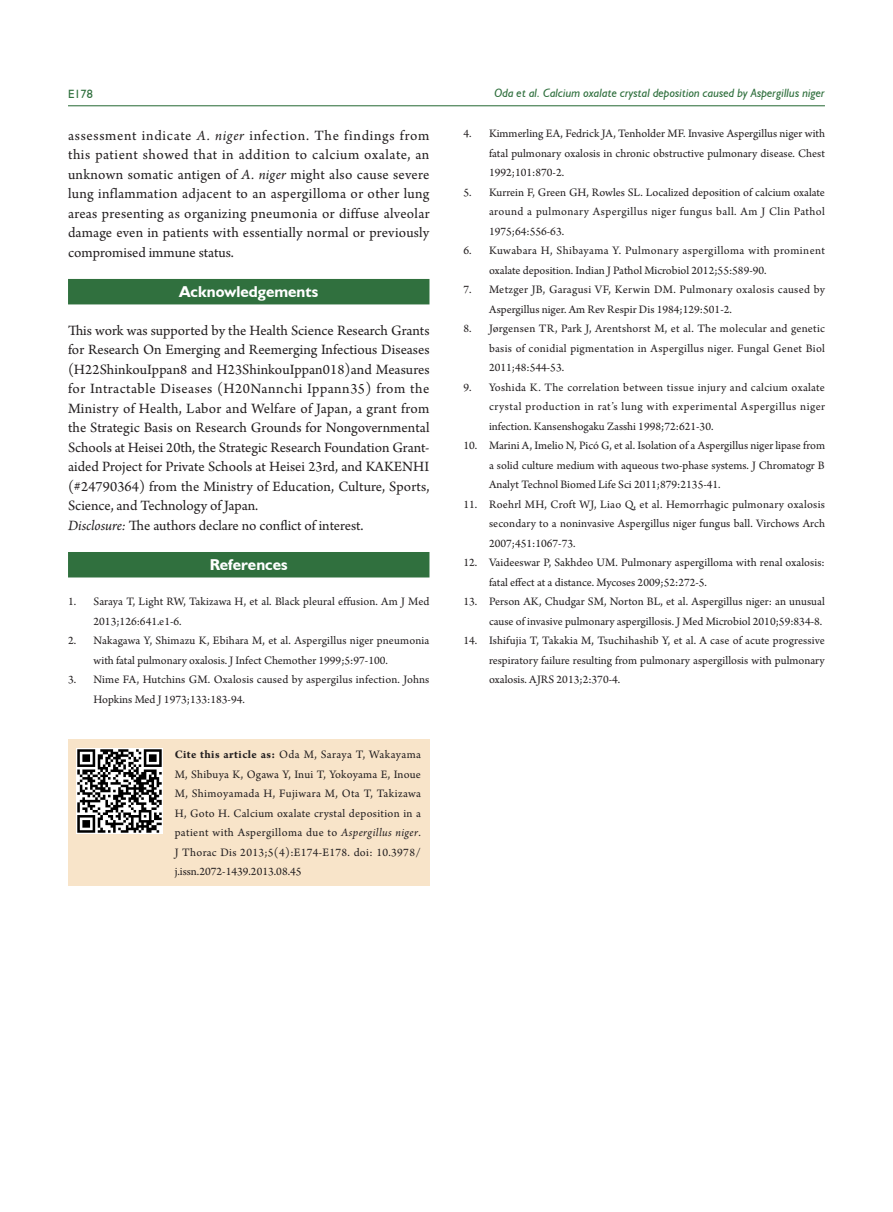
<style>
.page{position:relative;width:893px;height:1212px;background:#fff}
.page>*{position:absolute;margin:0;border:0;box-sizing:border-box;transform-origin:0 0}
.一级标题-JTD-1行{font:700 15.75px "Humanist 521 BT";color:#fff}
.t1{font:15px/19.5px "Arno Pro";color:#231f20;text-align:justify}
.t2{font:12px/19.5px "Arno Pro";letter-spacing:.005em;color:#231f20;text-align:justify}
.t3{font:12px/19.5px "Arno Pro";letter-spacing:.025em;color:#231f20}
.t4{font:italic 12px "Humanist 521 BT";color:#30703e}
.t5{font:12px "Humanist 521 BT";color:#30703e}
.s1{font-style:italic}
.s2{font-weight:700}
</style>
<div class="page">
<hr style="left:68px;top:105px;width:757px;height:1px;background:#30703e">
<div style="left:68px;top:740px;width:361px;height:146px;background:#f8e4c9"></div>
<div style="left:68px;top:279px;width:361px;height:25px;background:#30703e"></div>
<div style="left:68px;top:552px;width:361px;height:25px;background:#30703e"></div>
<img style="left:77px;top:748px;width:85px;height:86px">
<p class="t5" style="left:68px;top:86px;width:26px">E178</p>
<p class="t4" style="left:494px;top:86px;width:332px">Oda et al. Calcium oxalate crystal deposition caused by Aspergillus niger</p>
<p class="t1" style="left:68px;top:126px;width:363px">assessment indicate <span class="s1">A. niger</span> infection. The findings from this patient showed that in addition to calcium oxalate, an unknown somatic antigen of <span class="s1">A. niger</span> might also cause severe lung inflammation adjacent to an aspergilloma or other lung areas presenting as organizing pneumonia or diffuse alveolar damage even in patients with essentially normal or previously compromised immune status.</p>
<p class="一级标题-JTD-1行" style="left:179px;top:282px;width:140px">Acknowledgements</p>
<p class="t1" style="left:68px;top:321px;width:363px">This work was supported by the Health Science Research Grants for Research On Emerging and Reemerging Infectious Diseases (H22ShinkouIppan8 and H23ShinkouIppan018)and Measures for Intractable Diseases (H20Nannchi Ippann35) from the Ministry of Health, Labor and Welfare of Japan, a grant from the Strategic Basis on Research Grounds for Nongovernmental Schools at Heisei 20th, the Strategic Research Foundation Grant&shy;aided Project for Private Schools at Heisei 23rd, and KAKENHI (#24790364) from the Ministry of Education, Culture, Sports, Science, and Technology of Japan.</p>
<p class="t1" style="left:68px;top:516px;width:297px"><span class="s1">Disclosure:</span> The authors declare no conflict of interest.</p>
<p class="一级标题-JTD-1行" style="left:210px;top:555px;width:79px">References</p>
<p class="t2" style="left:94px;top:593px;width:337px;text-indent:-26px">1. Saraya T, Light RW, Takizawa H, et al. Black pleural effusion. Am J Med<br>2013;126:641.e1-6.</p>
<p class="t2" style="left:94px;top:632px;width:337px;text-indent:-26px">2. Nakagawa Y, Shimazu K, Ebihara M, et al. Aspergillus niger pneumonia with fatal pulmonary oxalosis. J Infect Chemother 1999;5:97-100.</p>
<p class="t2" style="left:94px;top:671px;width:337px;text-indent:-26px">3. Nime FA, Hutchins GM. Oxalosis caused by aspergilus infection. Johns<br>Hopkins Med J 1973;133:183-94.</p>
<p class="t2" style="left:175px;top:745px;width:248px"><span class="s2">Cite this article as:</span> Oda M, Saraya T, Wakayama M, Shibuya K, Ogawa Y, Inui T, Yokoyama E, Inoue M, Shimoyamada H, Fujiwara M, Ota T, Takizawa H, Goto H. Calcium oxalate crystal deposition in a patient with Aspergilloma due to <span class="s1">Aspergillus niger</span>.<br>J Thorac Dis 2013;5(4):E174-E178. doi: 10.3978/ j.issn.2072-1439.2013.08.45</p>
<p class="t2" style="left:489px;top:125px;width:337px;text-indent:-26px">4. Kimmerling EA, Fedrick JA, Tenholder MF. Invasive Aspergillus niger with fatal pulmonary oxalosis in chronic obstructive pulmonary disease. Chest 1992;101:870-2.</p>
<p class="t2" style="left:489px;top:183px;width:337px;text-indent:-26px">5. Kurrein F, Green GH, Rowles SL. Localized deposition of calcium oxalate around a pulmonary Aspergillus niger fungus ball. Am J Clin Pathol 1975;64:556-63.</p>
<p class="t3" style="left:489px;top:242px;width:337px;text-indent:-26px">6. Kuwabara H, Shibayama Y. Pulmonary aspergilloma with prominent oxalate deposition. Indian J Pathol Microbiol 2012;55:589-90.</p>
<p class="t2" style="left:489px;top:281px;width:337px;text-indent:-26px">7. Metzger JB, Garagusi VF, Kerwin DM. Pulmonary oxalosis caused by<br>Aspergillus niger. Am Rev Respir Dis 1984;129:501-2.</p>
<p class="t2" style="left:489px;top:320px;width:337px;text-indent:-26px">8. Jørgensen TR, Park J, Arentshorst M, et al. The molecular and genetic basis of conidial pigmentation in Aspergillus niger. Fungal Genet Biol 2011;48:544-53.</p>
<p class="t2" style="left:489px;top:378px;width:337px;text-indent:-26px">9. Yoshida K. The correlation between tissue injury and calcium oxalate crystal production in rat’s lung with experimental Aspergillus niger infection. Kansenshogaku Zasshi 1998;72:621-30.</p>
<p class="t2" style="left:489px;top:437px;width:338px;text-indent:-26px">10. Marini A, Imelio N, Picó G, et al. Isolation of a Aspergillus niger lipase from a solid culture medium with aqueous two-phase systems. J Chromatogr B Analyt Technol Biomed Life Sci 2011;879:2135-41.</p>
<p class="t2" style="left:489px;top:495px;width:337px;text-indent:-26px">11. Roehrl MH, Croft WJ, Liao Q, et al. Hemorrhagic pulmonary oxalosis secondary to a noninvasive Aspergillus niger fungus ball. Virchows Arch 2007;451:1067-73.</p>
<p class="t2" style="left:489px;top:554px;width:337px;text-indent:-26px">12. Vaideeswar P, Sakhdeo UM. Pulmonary aspergilloma with renal oxalosis: fatal effect at a distance. Mycoses 2009;52:272-5.</p>
<p class="t2" style="left:463px;top:593px;width:363px;text-align:right">13. Person AK, Chudgar SM, Norton BL, et al. Aspergillus niger: an unusual cause of invasive pulmonary aspergillosis. J Med Microbiol 2010;59:834-8.</p>
<p class="t2" style="left:489px;top:632px;width:337px;text-indent:-26px">14. Ishifujia T, Takakia M, Tsuchihashib Y, et al. A case of acute progressive respiratory failure resulting from pulmonary aspergillosis with pulmonary oxalosis. AJRS 2013;2:370-4.</p>
</div>
